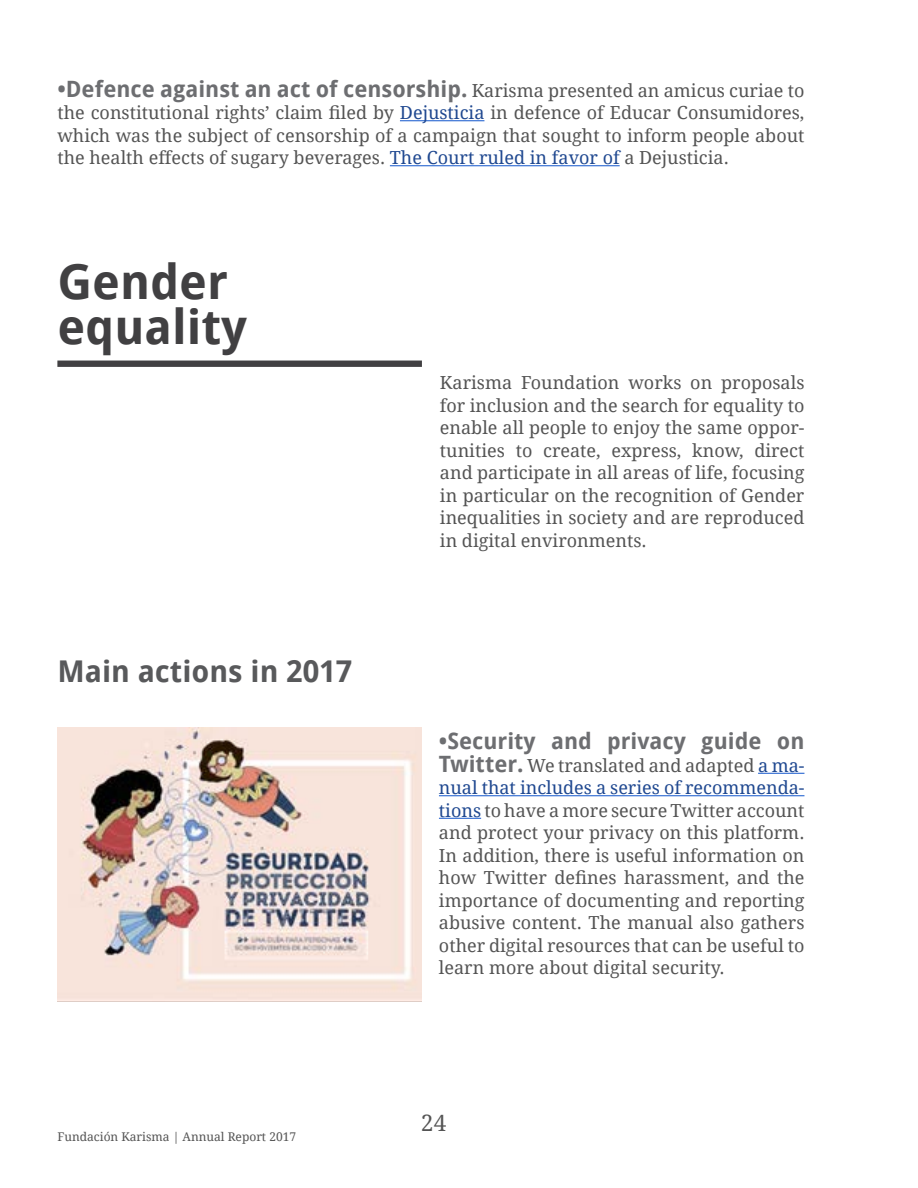
<style>
.page{position:relative;width:918px;height:1188px;background:#fff}
.page>*{position:absolute;margin:0;border:0;box-sizing:border-box;transform-origin:0 0}
.t1{font:700 48px/45px "Droid Sans";color:#414042}
.t2{font:700 30px "Droid Sans";color:#58595b}
.t3{font:700 22.5px "Droid Sans";color:#6d6e71}
.t4{font:22.5px "Droid Serif";color:#545454}
.t5{font:18px/22.5px "Droid Serif";color:#545454;text-align:justify}
.t6{font:12px "Droid Serif";color:#545454}
.s1{font-family:"Droid Serif";font-weight:400;font-size:18px;color:#545454}
.s2{color:#1f4890}
.s3{font-family:"Droid Sans";font-weight:700;font-size:22.5px;color:#6d6e71}
</style>
<div class="page">
<hr style="left:400px;top:120px;width:84px;height:1px;background:#15c">
<hr style="left:390px;top:165px;width:230px;height:1px;background:#15c">
<hr style="left:758px;top:773px;width:46px;height:1px;background:#15c">
<hr style="left:439px;top:795px;width:365px;height:1px;background:#15c">
<hr style="left:439px;top:818px;width:42px;height:1px;background:#15c">
<div style="left:57px;top:361px;width:365px;height:6px;background:#414042"></div>
<img style="left:57px;top:728px;width:365px;height:274px">
<p class="t3" style="left:57px;top:73px;width:749px">•Defence against an act of censorship. <span class="s1">Karisma presented an amicus curiae to</span></p>
<p class="t5" style="left:57px;top:101px;width:749px">the constitutional rights’ claim filed by <span class="s2">Dejusticia</span> in defence of Educar Consumidores, which was the subject of censorship of a campaign that sought to inform people about the health effects of sugary beverages. <span class="s2">The Court ruled in favor of</span> a Dejusticia.</p>
<h1 class="t1" style="left:57px;top:258px;width:191px">Gender equality</h1>
<h2 class="t2" style="left:57px;top:650px;width:297px">Main actions in 2017</h2>
<p class="t6" style="left:57px;top:1129px;width:240px">Fundación Karisma | Annual Report 2017</p>
<p class="t5" style="left:440px;top:371px;width:366px">Karisma Foundation works on proposals for inclusion and the search for equality to enable all people to enjoy the same oppor&shy;tunities to create, express, know, direct and participate in all areas of life, focusing in particular on the recognition of Gender inequalities in society and are reproduced in digital environments.</p>
<p class="t3" style="left:439px;top:725px;width:367px">•Security and privacy guide on</p>
<p class="t5" style="left:439px;top:754px;width:367px"><span class="s3">Twitter.</span> We translated and adapted <span class="s2">a ma&shy;nual that includes a series of recommenda&shy;tions</span> to have a more secure Twitter account and protect your privacy on this platform.<br>In addition, there is useful information on how Twitter defines harassment, and the importance of documenting and reporting abusive content. The manual also gathers other digital resources that can be useful to learn more about digital security.</p>
<p class="t4" style="left:421px;top:1108px;width:27px">24</p>
</div>
